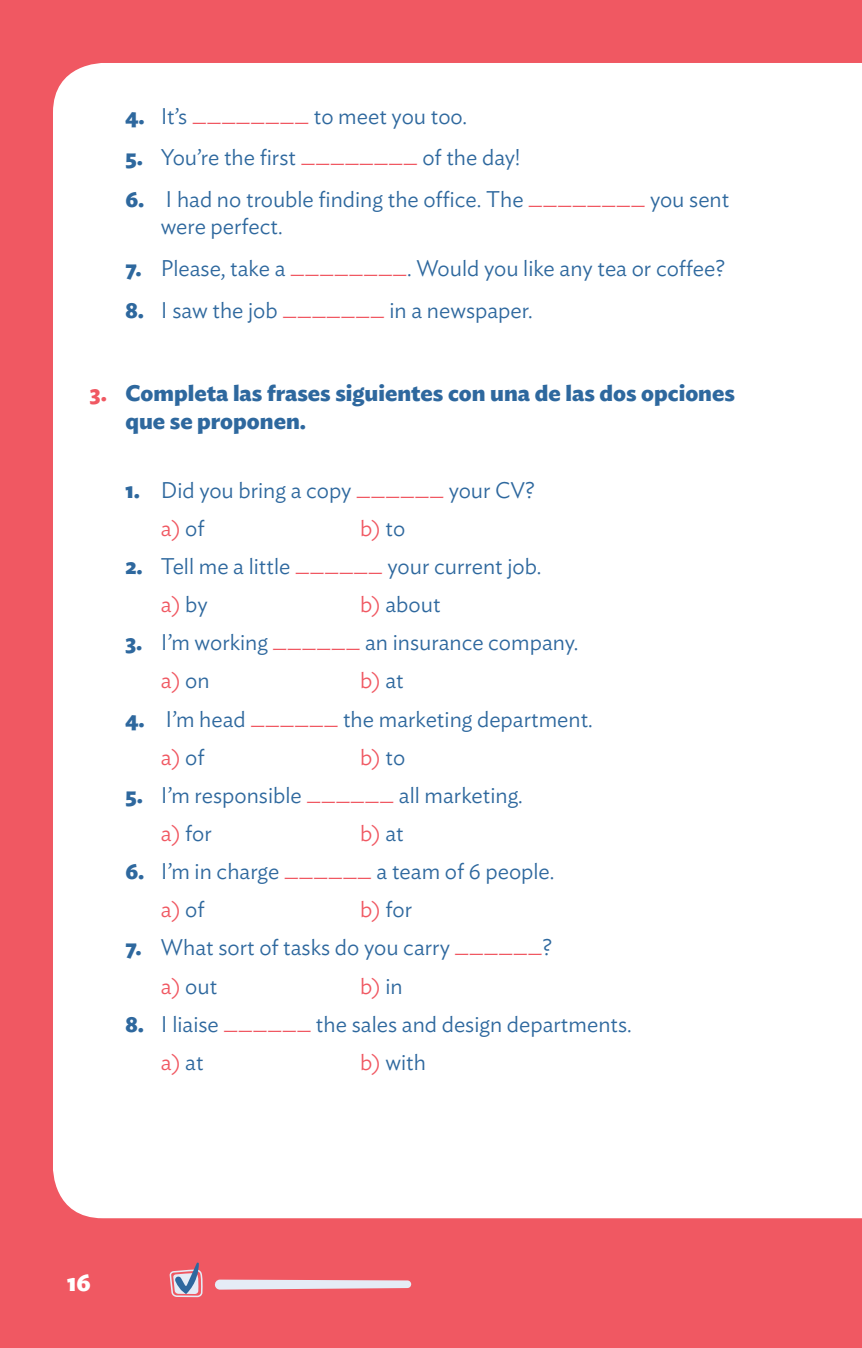
<style>
.page{position:relative;width:862px;height:1348px;background:#fff}
.page>*{position:absolute;margin:0;border:0;box-sizing:border-box;transform-origin:0 0}
.t1{font:700 25px "Ideal Sans";color:#fff}
.t2{font:300 22.5px/38.2px "Ideal Sans";color:#2e689e}
.t3{font:700 22.5px/27.5px "Ideal Sans";color:#2e689e}
.t4{font:300 22.5px "Ideal Sans";color:#f05862}
.s1{font-weight:700}
.s2{color:#f05862}
.s3{color:#2e689e}
</style>
<div class="page">
<div style="left:0;top:0;width:861px;height:1348px;background:#f05862"></div>
<div style="left:53px;top:63px;width:808px;height:1155px;background:#fff"></div>
<svg style="left:215px;top:1279px;width:196px;height:10px;background:#e6d7e1"></svg>
<svg style="left:169px;top:1262px;width:34px;height:35px"></svg>
<p class="t2" style="left:125px;top:95px;width:343px"><span class="s1">4.</span> It’s <span class="s2">________</span> to meet you too.</p>
<p class="t2" style="left:125px;top:136px;width:396px"><span class="s1">5.</span> You’re the first <span class="s2">________</span> of the day!</p>
<p class="t2" style="left:161px;top:183px;width:570px;line-height:27.5px;text-indent:-35px"><span class="s1">6.</span> I had no trouble finding the office. The <span class="s2">________</span> you sent were perfect.</p>
<p class="t2" style="left:125px;top:247px;width:600px"><span class="s1">7.</span> Please, take a <span class="s2">________</span>. Would you like any tea or coffee?</p>
<p class="t2" style="left:125px;top:289px;width:408px"><span class="s1">8.</span> I saw the job <span class="s2">_______</span> in a newspaper.</p>
<p class="t3" style="left:125px;top:378px;width:611px;text-indent:-35px"><span class="s2">3.</span> Completa las frases siguientes con una de las dos opciones que se proponen.</p>
<p class="t2" style="left:161px;top:469px;width:375px;text-indent:-35px"><span class="s1">1.</span> Did you bring a copy <span class="s2">______</span> your CV? <span class="s2">a)</span> of</p>
<p class="t4" style="left:360px;top:511px;width:47px">b) <span class="s3">to</span></p>
<p class="t2" style="left:161px;top:545px;width:382px;text-indent:-35px"><span class="s1">2.</span> Tell me a little <span class="s2">______</span> your current job. <span class="s2">a)</span> by</p>
<p class="t2" style="left:360px;top:583px;width:82px"><span class="s2">b)</span> about</p>
<p class="t2" style="left:161px;top:621px;width:419px;text-indent:-35px"><span class="s1">3.</span> I’m working <span class="s2">______</span> an insurance company. <span class="s2">a)</span> on</p>
<p class="t4" style="left:360px;top:663px;width:45px">b) <span class="s3">at</span></p>
<p class="t2" style="left:161px;top:698px;width:433px;text-indent:-35px"><span class="s1">4.</span> I’m head <span class="s2">______</span> the marketing department. <span class="s2">a)</span> of</p>
<p class="t4" style="left:360px;top:740px;width:47px">b) <span class="s3">to</span></p>
<p class="t2" style="left:161px;top:774px;width:363px;text-indent:-35px"><span class="s1">5.</span> I’m responsible <span class="s2">______</span> all marketing. <span class="s2">a)</span> for</p>
<p class="t4" style="left:360px;top:816px;width:45px">b) <span class="s3">at</span></p>
<p class="t2" style="left:161px;top:850px;width:395px;text-indent:-35px"><span class="s1">6.</span> I’m in charge <span class="s2">______</span> a team of 6 people. <span class="s2">a)</span> of</p>
<p class="t2" style="left:360px;top:888px;width:53px"><span class="s2">b)</span> for</p>
<p class="t2" style="left:161px;top:926px;width:392px;text-indent:-35px"><span class="s1">7.</span> What sort of tasks do you carry <span class="s2">______</span>? <span class="s2">a)</span> out</p>
<p class="t4" style="left:360px;top:968px;width:44px">b) <span class="s3">in</span></p>
<p class="t2" style="left:161px;top:1003px;width:472px;text-indent:-35px"><span class="s1">8.</span> I liaise <span class="s2">______</span> the sales and design departments. <span class="s2">a)</span> at</p>
<p class="t2" style="left:360px;top:1041px;width:67px"><span class="s2">b)</span> with</p>
<p class="t1" style="left:67px;top:1262px;width:25px">16</p>
</div>
